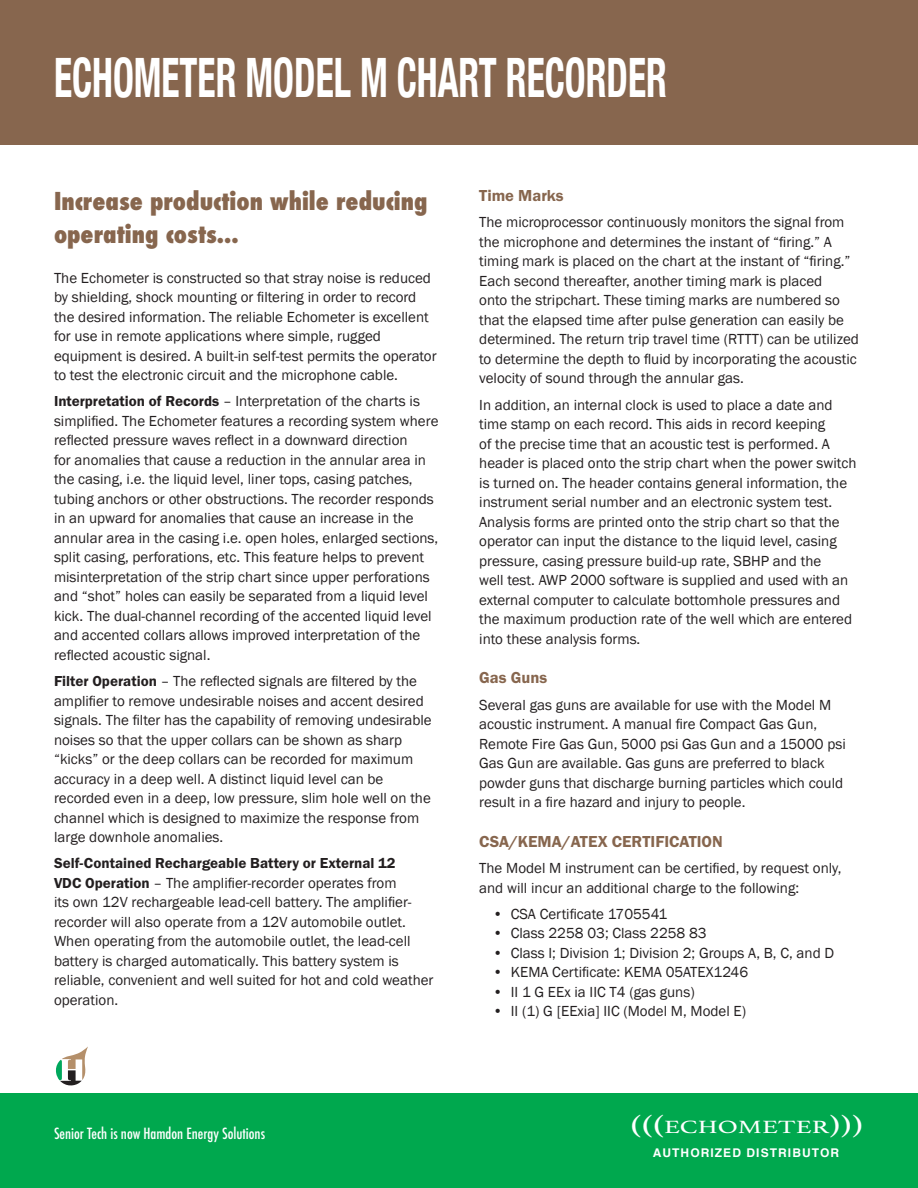
<style>
.page{position:relative;width:918px;height:1188px;background:#fff}
.page>*{position:absolute;margin:0;border:0;box-sizing:border-box;transform-origin:0 0}
.t1{font:700 condensed 54.3px "Helvetica Neue";color:#fff;scale:.69 1}
.t2{font:800 condensed 24px/33px "Futura";color:#87664e}
.t3{font:18.75px "Athelas";color:#fff;scale:1.43 1}
.t4{font:16.5px "Franklin Gothic URW Dem";color:#87664e}
.t5{font:15px/19.5px "Franklin Gothic";color:#231f20}
.t6{font:15px "Franklin Gothic URW Dem";color:#231f20}
.t7{font:500 condensed 15px "Futura";color:#fff}
.t8{font:700 12px "Helvetica";letter-spacing:.09em;color:#fff}
.s1{font-family:"Franklin Gothic URW Dem"}
.s2{font-size:27.6px}
</style>
<div class="page">
<div style="left:0;top:0;width:918px;height:145px;background:#87664e"></div>
<div style="left:0;top:1094px;width:918px;height:94px;background:#00a84e"></div>
<svg style="left:56px;top:1047px;width:32px;height:39px"></svg>
<h1 class="t1" style="left:54px;top:32px;width:890px">ECHOMETER MODEL M CHART RECORDER</h1>
<h2 class="t2" style="left:54px;top:185px;width:375px">Increase production while reducing operating costs...</h2>
<p class="t5" style="left:54px;top:268px;width:384px">The Echometer is constructed so that stray noise is reduced by shielding, shock mounting or filtering in order to record the desired information. The reliable Echometer is excellent for use in remote applications where simple, rugged equipment is desired. A built-in self-test permits the operator to test the electronic circuit and the microphone cable.</p>
<p class="t5" style="left:54px;top:392px;width:386px"><span class="s1">Interpretation of Records</span> – Interpretation of the charts is simplified. The Echometer features a recording system where reflected pressure waves reflect in a downward direction<br>for anomalies that cause a reduction in the annular area in the casing, i.e. the liquid level, liner tops, casing patches, tubing anchors or other obstructions. The recorder responds in an upward for anomalies that cause an increase in the annular area in the casing i.e. open holes, enlarged sections, split casing, perforations, etc. This feature helps to prevent misinterpretation of the strip chart since upper perforations and “shot” holes can easily be separated from a liquid level kick. The dual-channel recording of the accented liquid level and accented collars allows improved interpretation of the reflected acoustic signal.</p>
<p class="t5" style="left:54px;top:672px;width:379px"><span class="s1">Filter Operation</span> – The reflected signals are filtered by the amplifier to remove undesirable noises and accent desired signals. The filter has the capability of removing undesirable noises so that the upper collars can be shown as sharp “kicks” or the deep collars can be recorded for maximum accuracy in a deep well. A distinct liquid level can be recorded even in a deep, low pressure, slim hole well on the channel which is designed to maximize the response from large downhole anomalies.</p>
<p class="t6" style="left:54px;top:854px;width:343px">Self-Contained Rechargeable Battery or External 12</p>
<p class="t5" style="left:54px;top:873px;width:381px"><span class="s1">VDC Operation</span> – The amplifier-recorder operates from<br>its own 12V rechargeable lead-cell battery. The amplifier&shy;recorder will also operate from a 12V automobile outlet.<br>When operating from the automobile outlet, the lead-cell battery is charged automatically. This battery system is reliable, convenient and well suited for hot and cold weather operation.</p>
<p class="t7" style="left:54px;top:1124px;width:213px">Senior Tech is now Hamdon Energy Solutions</p>
<p class="t4" style="left:479px;top:185px;width:86px">Time Marks</p>
<p class="t5" style="left:479px;top:213px;width:381px">The microprocessor continuously monitors the signal from the microphone and determines the instant of “firing.” A timing mark is placed on the chart at the instant of “firing.” Each second thereafter, another timing mark is placed<br>onto the stripchart. These timing marks are numbered so that the elapsed time after pulse generation can easily be determined. The return trip travel time (RTTT) can be utilized to determine the depth to fluid by incorporating the acoustic velocity of sound through the annular gas.</p>
<p class="t5" style="left:479px;top:395px;width:379px">In addition, an internal clock is used to place a date and time stamp on each record. This aids in record keeping<br>of the precise time that an acoustic test is performed. A header is placed onto the strip chart when the power switch is turned on. The header contains general information, the instrument serial number and an electronic system test.<br>Analysis forms are printed onto the strip chart so that the operator can input the distance to the liquid level, casing pressure, casing pressure build-up rate, SBHP and the<br>well test. AWP 2000 software is supplied and used with an external computer to calculate bottomhole pressures and the maximum production rate of the well which are entered into these analysis forms.</p>
<p class="t4" style="left:479px;top:668px;width:69px">Gas Guns</p>
<p class="t5" style="left:479px;top:695px;width:368px">Several gas guns are available for use with the Model M acoustic instrument. A manual fire Compact Gas Gun, Remote Fire Gas Gun, 5000 psi Gas Gun and a 15000 psi Gas Gun are available. Gas guns are preferred to black powder guns that discharge burning particles which could result in a fire hazard and injury to people.</p>
<p class="t4" style="left:479px;top:831px;width:245px">CSA/KEMA/ATEX CERTIFICATION</p>
<p class="t5" style="left:479px;top:859px;width:364px">The Model M instrument can be certified, by request only, and will incur an additional charge to the following:</p>
<p class="t5" style="left:493px;top:904px;width:176px">• CSA Certificate 1705541</p>
<p class="t5" style="left:493px;top:924px;width:216px">• Class 2258 03; Class 2258 83</p>
<p class="t5" style="left:493px;top:943px;width:343px">• Class I; Division 1; Division 2; Groups A, B, C, and D</p>
<p class="t5" style="left:493px;top:963px;width:257px">• KEMA Certificate: KEMA 05ATEX1246</p>
<p class="t5" style="left:493px;top:982px;width:204px">• II 1 G EEx ia IIC T4 (gas guns)</p>
<p class="t5" style="left:493px;top:1002px;width:255px">• II (1) G [EExia] IIC (Model M, Model E)</p>
<p class="t3" style="left:630px;top:1112px;width:165px"><span class="s2">(((</span>ECHOMETER<span class="s2">)))</span></p>
<p class="t8" style="left:653px;top:1143px;width:188px">AUTHORIZED DISTRIBUTOR</p>
</div>
